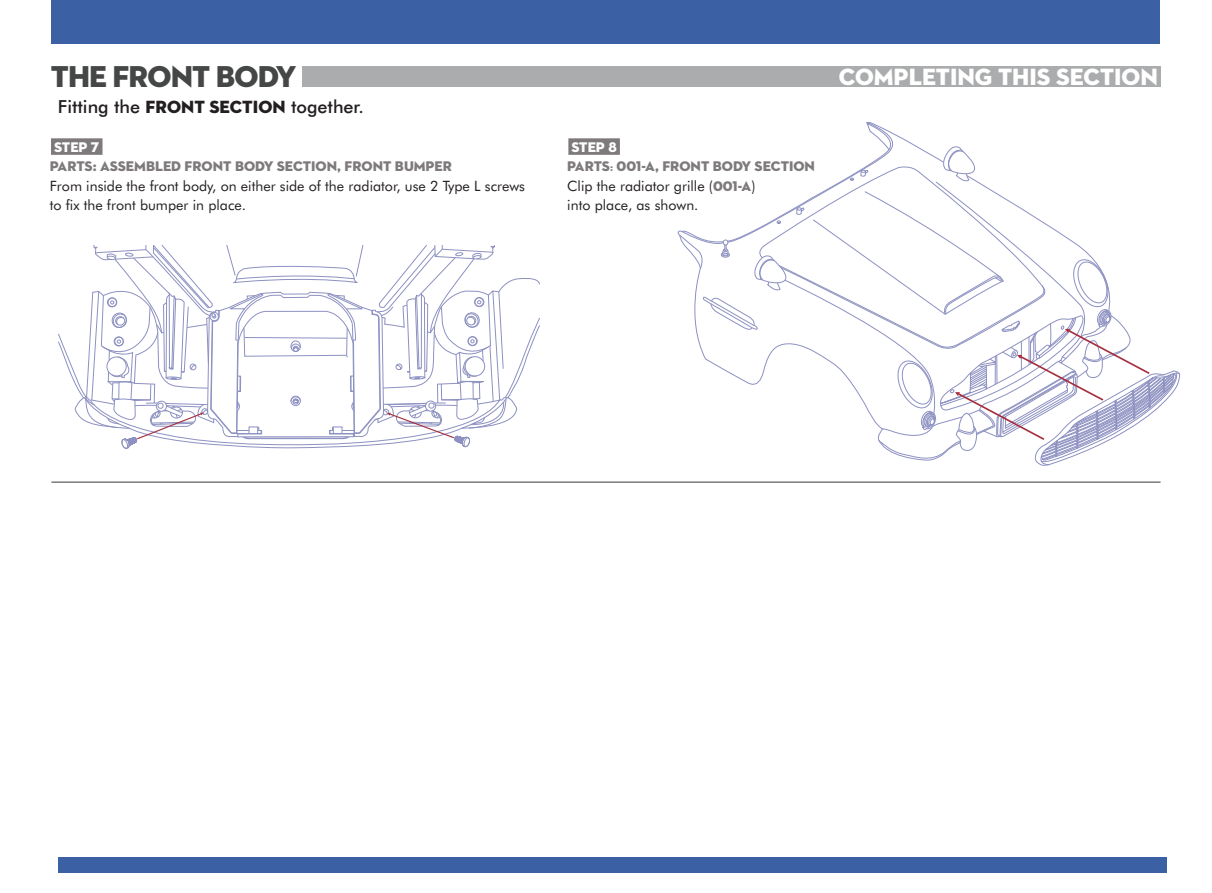
<style>
.page{position:relative;width:1212px;height:893px;background:#fff}
.page>*{position:absolute;margin:0;border:0;box-sizing:border-box;transform-origin:0 0}
.t1{font:30.75px "Neutraface 2 Display Titling";letter-spacing:-.03em;color:#454646}
.t2{font:24px "Neutraface 2 Display Titling";color:#fff}
.t3{font:500 18px "Futura BT";color:#231f20}
.t4{font:14.25px/19.5px "Futura BT";color:#231f20}
.t5{font:14.25px "Neutraface 2 Display Titling";color:#7e7a7b}
.t6{font:14.25px "Neutraface 2 Display Titling";color:#fff}
.s1{font-family:"Neutraface 2 Display Titling";font-weight:400}
.s2{font-family:"Neutraface 2 Display";font-weight:700}
.s3{font-family:"Neutraface 2 Display Titling";color:#7e7a7b}
</style>
<div class="page">
<div style="left:52px;top:0;width:1108px;height:43px;background:#3b61a4"></div>
<div style="left:58px;top:857px;width:1109px;height:16px;background:#3b61a4"></div>
<div style="left:302px;top:66px;width:858px;height:21px;background:#abacad"></div>
<hr style="left:51px;top:481px;width:1109px;height:2px;background:#7e7a7b">
<div style="left:51px;top:138px;width:52px;height:17px;background:#7e7a7b"></div>
<svg style="left:59px;top:244px;width:481px;height:205px"></svg>
<svg style="left:679px;top:122px;width:501px;height:344px"></svg>
<div style="left:568px;top:138px;width:52px;height:17px;background:#7e7a7b"></div>
<p class="t1" style="left:51px;top:57px;width:247px">THE FRONT BODY</p>
<p class="t3" style="left:58px;top:95px;width:307px">Fitting the <span class="s1">FRONT SECTION</span> together.</p>
<p class="t6" style="left:54px;top:138px;width:47px">STEP 7</p>
<p class="t5" style="left:50px;top:157px;width:403px">PARTS: ASSEMBLED FRONT BODY SECTION, FRONT BUMPER</p>
<p class="t4" style="left:50px;top:176px;width:477px">From inside the front body, on either side of the radiator, use 2 Type L screws to fix the front bumper in place.</p>
<p class="t6" style="left:571px;top:138px;width:47px">STEP 8</p>
<p class="t5" style="left:567px;top:157px;width:249px">PARTS<span class="s2">:</span> 001-A, FRONT BODY SECTION</p>
<p class="t4" style="left:567px;top:176px;width:190px">Clip the radiator grille (<span class="s3">001-A</span>)</p>
<p class="t4" style="left:567px;top:195px;width:133px">into place, as shown.</p>
<p class="t2" style="left:839px;top:61px;width:321px">COMPLETING THIS SECTION</p>
</div>
